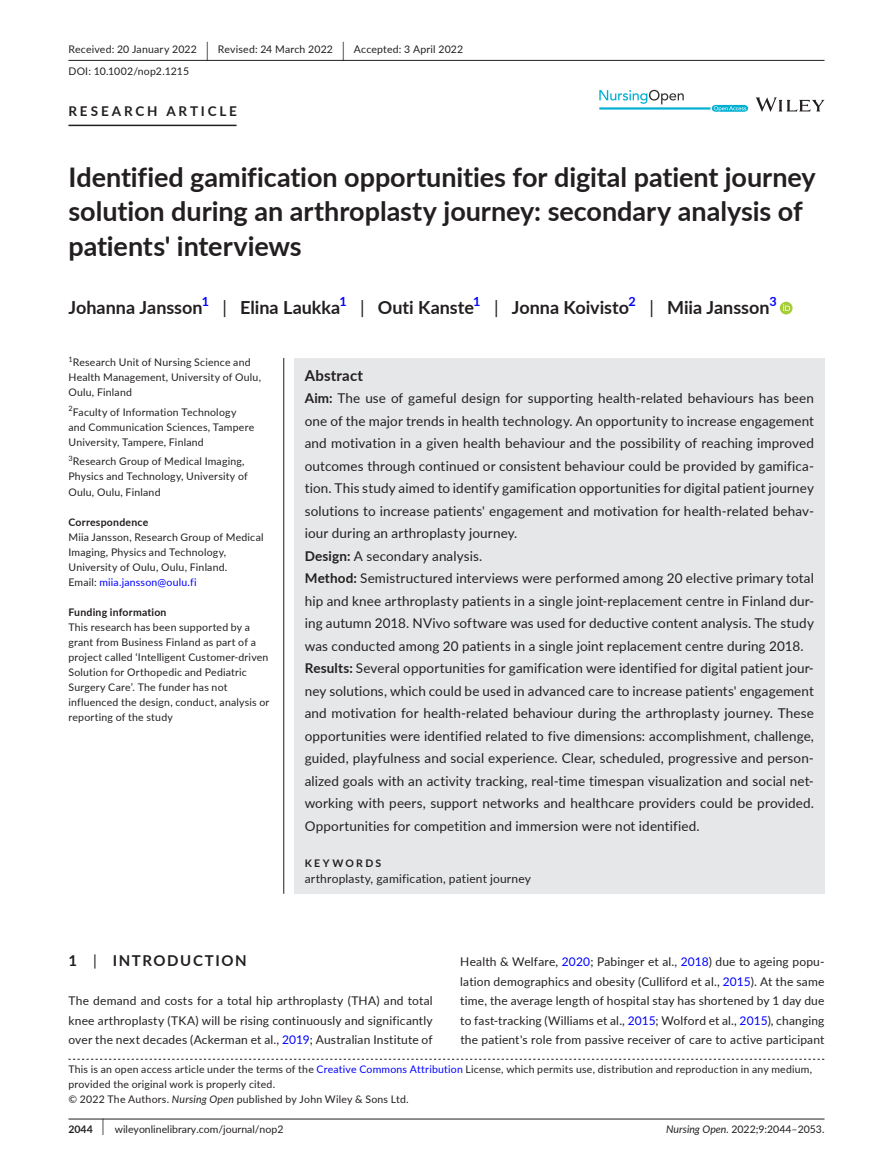
<style>
.page{position:relative;width:893px;height:1174px;background:#fff}
.page>*{position:absolute;margin:0;border:0;box-sizing:border-box;transform-origin:0 0}
.t1{font:700 27px/34.5px "Lato";letter-spacing:-.005em;color:#231f20}
.t2{font:700 18px "Lato";color:#231f20}
.t3{font:700 15px "Lato";letter-spacing:.1em;color:#231f20}
.t4{font:700 15px "Lato";letter-spacing:.015em;color:#231f20}
.t5{font:13.5px/22.5px "Lato";letter-spacing:.01em;color:#231f20}
.t6{font:700 13.5px "Lato";letter-spacing:.21em;color:#231f20}
.t7{font:700 12.6px "Lato";color:#00f}
.t8{font:12px/19.5px "Lato";letter-spacing:.015em;color:#231f20;text-align:justify}
.t9{font:10.5px/15px "Lato";letter-spacing:.02em;color:#231f20}
.t10{font:10.5px "Lato";color:#231f20}
.t11{font:700 10.5px "Lato";letter-spacing:.02em;color:#231f20}
.t12{font:700 10.5px "Lato";letter-spacing:.22em;color:#231f20}
.t13{font:7.35px "Lato";color:#231f20}
.s1{font-size:19.65px}
.s2{font-weight:400}
.s3{color:#00f}
.s4{font-weight:700}
.s5{font-style:italic}
.s6{font-size:17.4px}
</style>
<div class="page">
<hr style="left:68px;top:1118px;width:756px;height:1px;background:#231f20">
<svg style="left:756px;top:97px;width:68px;height:15px"></svg>
<svg style="left:599px;top:90px;width:149px;height:22px"></svg>
<hr style="left:68px;top:60px;width:756px;height:1px;background:#231f20">
<hr style="left:68px;top:125px;width:169px;height:1px;background:#231f20">
<div style="left:780px;top:302px;width:12px;height:12px;background:#a5cd39;border-radius:50%"></div>
<svg style="left:783px;top:304px;width:7px;height:7px"></svg>
<svg style="left:68px;top:1058px;width:756px;height:1px"></svg>
<div style="left:294px;top:358px;width:530px;height:535px;background:#e6e7e9"></div>
<hr style="left:283px;top:358px;width:1px;height:535px;background:#231f20">
<p class="t9" style="left:68px;top:38px;width:396px;line-height:21.8px">Received: 20 January 2022 <span class="s1">|</span> Revised: 24 March 2022 <span class="s1">|</span> Accepted: 3 April 2022<br>DOI: 10.1002/nop2.1215</p>
<p class="t6" style="left:68px;top:101px;width:170px">RESEARCH ARTICLE</p>
<h1 class="t1" style="left:68px;top:159px;width:749px">Identified gamification opportunities for digital patient journey solution during an arthroplasty journey: secondary analysis of patients' interviews</h1>
<h2 class="t2" style="left:68px;top:295px;width:136px">Johanna Jansson</h2>
<p class="t7" style="left:202px;top:292px;width:9px">1</p>
<h2 class="t2" style="left:223px;top:295px;width:119px"><span class="s2">|</span> Elina Laukka</h2>
<p class="t7" style="left:339px;top:292px;width:9px">1</p>
<h2 class="t2" style="left:360px;top:295px;width:115px"><span class="s2">|</span> Outi Kanste</h2>
<p class="t7" style="left:473px;top:292px;width:9px">1</p>
<h2 class="t2" style="left:494px;top:295px;width:136px"><span class="s2">|</span> Jonna Koivisto</h2>
<p class="t7" style="left:629px;top:292px;width:9px">2</p>
<h2 class="t2" style="left:649px;top:295px;width:122px"><span class="s2">|</span> Miia Jansson</h2>
<p class="t7" style="left:769px;top:292px;width:9px">3</p>
<p class="t13" style="left:68px;top:354px;width:6px">1</p>
<p class="t9" style="left:68px;top:355px;width:194px;text-indent:4px">Research Unit of Nursing Science and<br>Health Management, University of Oulu,<br>Oulu, Finland</p>
<p class="t9" style="left:68px;top:404px;width:187px"><sup>2</sup>Faculty of Information Technology and Communication Sciences, Tampere<br>University, Tampere, Finland</p>
<p class="t9" style="left:68px;top:454px;width:181px"><sup>3</sup>Research Group of Medical Imaging,<br>Physics and Technology, University of<br>Oulu, Oulu, Finland</p>
<p class="t11" style="left:68px;top:514px;width:81px">Correspondence</p>
<p class="t9" style="left:68px;top:529px;width:197px">Miia Jansson, Research Group of Medical Imaging, Physics and Technology, University of Oulu, Oulu, Finland.<br>Email: <span class="s3">miia.jansson@oulu.fi</span></p>
<p class="t11" style="left:68px;top:604px;width:100px">Funding information</p>
<p class="t9" style="left:68px;top:619px;width:202px">This research has been supported by a grant from Business Finland as part of a project called ‘Intelligent Customer-driven Solution for Orthopedic and Pediatric Surgery Care’. The funder has not influenced the design, conduct, analysis or reporting of the study</p>
<p class="t4" style="left:305px;top:364px;width:60px">Abstract</p>
<p class="t5" style="left:305px;top:386px;width:511px"><span class="s4">Aim:</span> The use of gameful design for supporting health-related behaviours has been one of the major trends in health technology. An opportunity to increase engagement and motivation in a given health behaviour and the possibility of reaching improved outcomes through continued or consistent behaviour could be provided by gamifica&shy;tion. This study aimed to identify gamification opportunities for digital patient journey solutions to increase patients' engagement and motivation for health-related behav&shy;iour during an arthroplasty journey.<br><span class="s4">Design:</span> A secondary analysis.<br><span class="s4">Method:</span> Semistructured interviews were performed among 20 elective primary total hip and knee arthroplasty patients in a single joint-replacement centre in Finland dur&shy;ing autumn 2018. NVivo software was used for deductive content analysis. The study was conducted among 20 patients in a single joint replacement centre during 2018.<br><span class="s4">Results:</span> Several opportunities for gamification were identified for digital patient jour&shy;ney solutions, which could be used in advanced care to increase patients' engagement and motivation for health-related behaviour during the arthroplasty journey. These opportunities were identified related to five dimensions: accomplishment, challenge, guided, playfulness and social experience. Clear, scheduled, progressive and person&shy;alized goals with an activity tracking, real-time timespan visualization and social net&shy;working with peers, support networks and healthcare providers could be provided.<br>Opportunities for competition and immersion were not identified.</p>
<p class="t12" style="left:305px;top:855px;width:78px">KEYWORDS</p>
<p class="t8" style="left:305px;top:868px;width:228px">arthroplasty, gamification, patient journey</p>
<p class="t3" style="left:68px;top:950px;width:180px">1 <span class="s2">|</span> INTRODUCTION</p>
<p class="t8" style="left:68px;top:990px;width:366px">The demand and costs for a total hip arthroplasty (THA) and total knee arthroplasty (TKA) will be rising continuously and significantly over the next decades (Ackerman et al., <span class="s3">2019</span>; Australian Institute of</p>
<p class="t8" style="left:460px;top:951px;width:366px">Health &amp; Welfare, <span class="s3">2020</span>; Pabinger et al., <span class="s3">2018</span>) due to ageing popu&shy;lation demographics and obesity (Culliford et al., <span class="s3">2015</span>). At the same time, the average length of hospital stay has shortened by 1 day due to fast-tracking (Williams et al., <span class="s3">2015</span>; Wolford et al., <span class="s3">2015</span>), changing the patient's role from passive receiver of care to active participant</p>
<p class="t9" style="left:68px;top:1061px;width:745px">This is an open access article under the terms of the <span class="s3">Creative Commons Attribution</span> License, which permits use, distribution and reproduction in any medium, provided the original work is properly cited.<br>© 2022 The Authors. <span class="s5">Nursing Open</span> published by John Wiley &amp; Sons Ltd.</p>
<p class="t10" style="left:68px;top:1121px;width:216px"><span class="s4">2044</span> <span class="s6">|</span> wileyonlinelibrary.com/journal/nop2</p>
<p class="t10" style="left:666px;top:1121px;width:160px"><span class="s5">Nursing Open.</span> 2022;9:2044–2053.</p>
</div>
